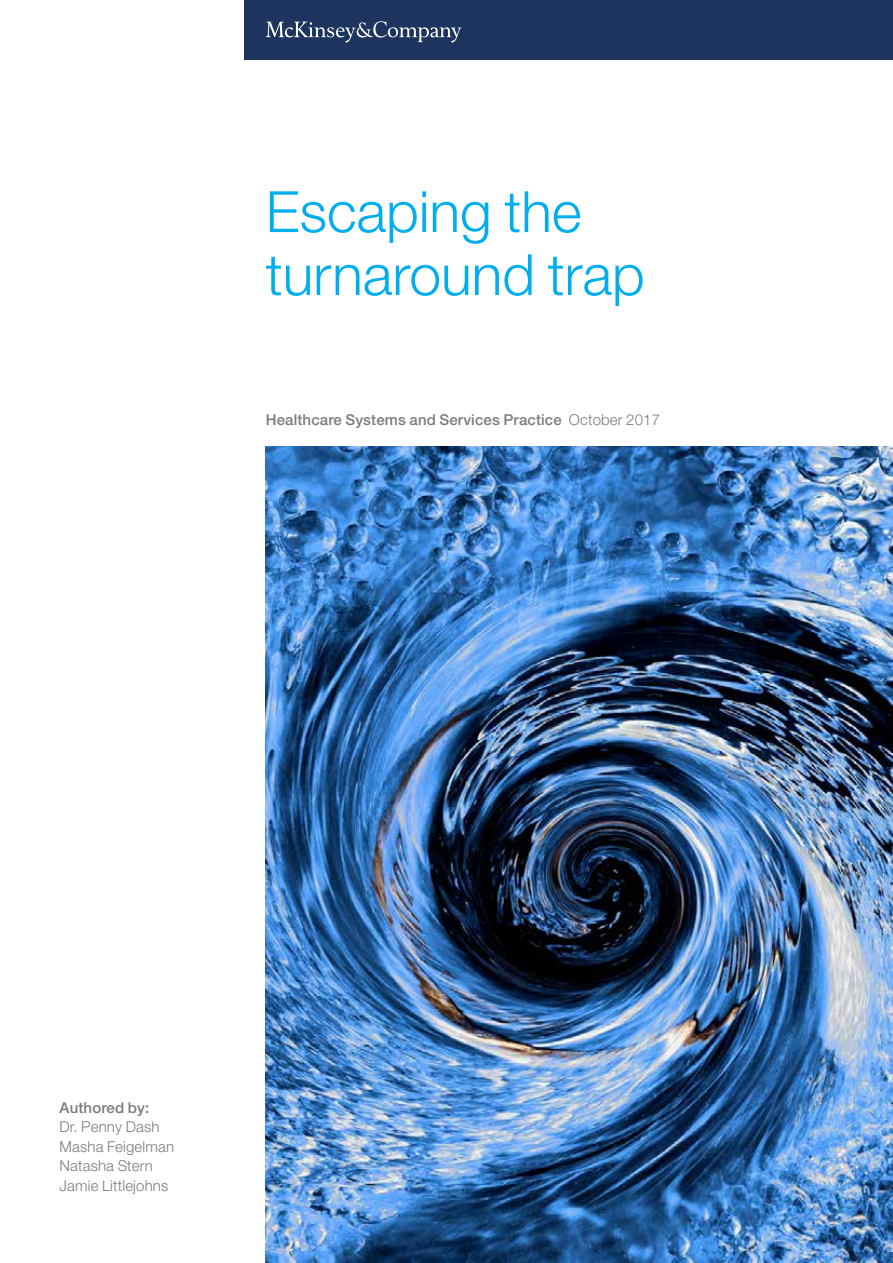
<style>
.page{position:relative;width:893px;height:1263px;background:#fff}
.page>*{position:absolute;margin:0;border:0;box-sizing:border-box;transform-origin:0 0}
.t1{font:300 57px/63px "Helvetica Neue LT Std";color:#00aeef}
.t2{font:500 15px "Helvetica Neue LT Std";letter-spacing:.01em;color:#7b7c7f}
.t3{font:300 15px/19.5px "Helvetica Neue LT Std";letter-spacing:.01em;color:#7b7c7f}
.s1{font-weight:300}
</style>
<div class="page">
<div style="left:244px;top:0;width:649px;height:60px;background:#1d345e"></div>
<svg style="left:266px;top:21px;width:195px;height:22px"></svg>
<img style="left:266px;top:446px;width:627px;height:817px">
<h1 class="t1" style="left:266px;top:179px;width:380px">Escaping the turnaround trap</h1>
<p class="t2" style="left:266px;top:411px;width:396px">Healthcare Systems and Services Practice <span class="s1">October 2017</span></p>
<p class="t2" style="left:60px;top:1098px;width:91px">Authored by:</p>
<p class="t3" style="left:60px;top:1117px;width:116px">Dr. Penny Dash<br>Masha Feigelman<br>Natasha Stern<br>Jamie Littlejohns</p>
</div>
